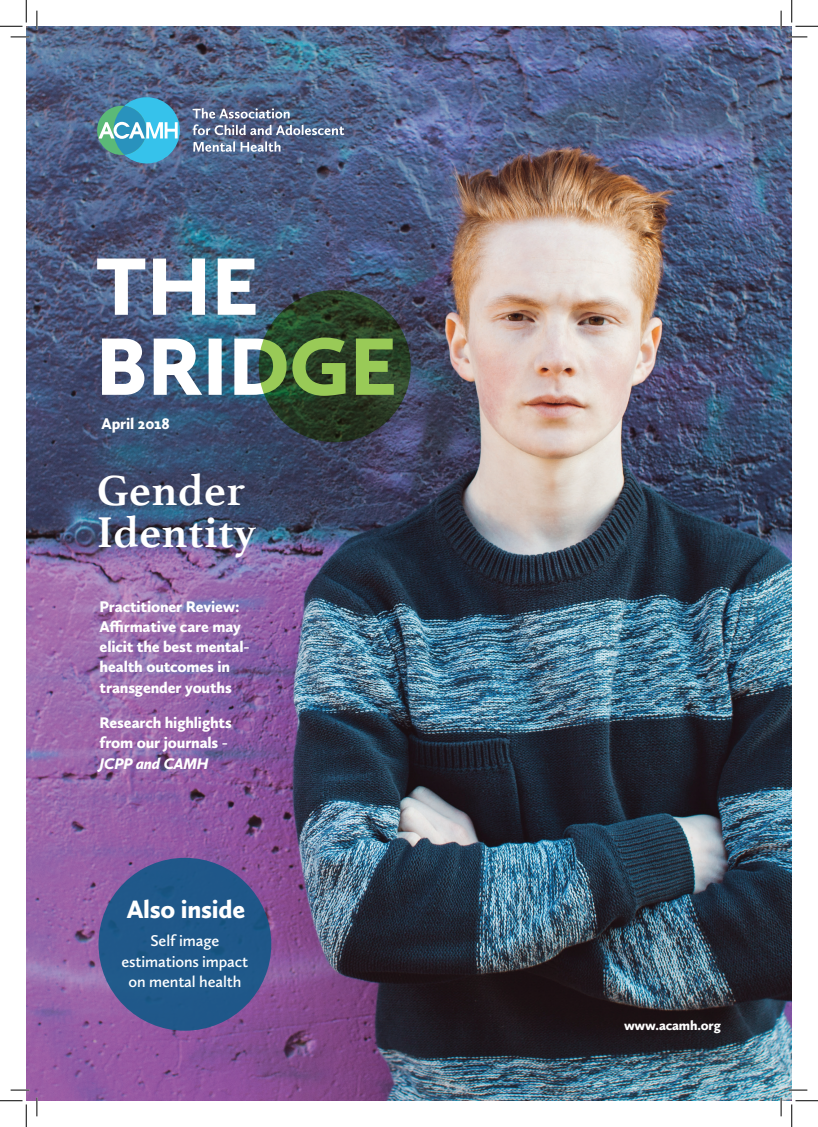
<style>
.page{position:relative;width:818px;height:1127px;background:#fff}
.page>*{position:absolute;margin:0;border:0;box-sizing:border-box;transform-origin:0 0}
.t1{font:700 45.12px/42.8px "Athelas";letter-spacing:.01em;color:#fff}
.t2{font:900 25.88px "Calluna Sans";letter-spacing:-.01em;color:#fff}
.t3{font:600 16.12px/20.6px "Calluna Sans";letter-spacing:-.01em;color:#fff;text-align:center}
.t4{font:900 15.88px/20.2px "Calluna Sans";letter-spacing:-.01em;color:#fff}
.t5{font:900 13.75px "Calluna Sans";letter-spacing:-.01em;color:#fff}
.s1{font-style:italic}
</style>
<div class="page">
<img style="left:26px;top:26px;width:766px;height:1074px">
<svg style="left:97px;top:258px;width:158px;height:57px"></svg>
<svg style="left:102px;top:337px;width:163px;height:59px"></svg>
<svg style="left:259px;top:290px;width:152px;height:152px;background:#405c2f"></svg>
<div style="left:99px;top:857px;width:172px;height:173px;background:#205889;border-radius:50%"></div>
<svg style="left:192px;top:108px;width:98px;height:10px"></svg>
<svg style="left:193px;top:124px;width:151px;height:11px"></svg>
<svg style="left:193px;top:141px;width:42px;height:11px"></svg>
<svg style="left:241px;top:141px;width:39px;height:11px"></svg>
<div style="left:114px;top:97px;width:66px;height:66px;background:#36c2eb;border-radius:50%"></div>
<svg style="left:98px;top:106px;width:80px;height:49px"></svg>
<svg style="left:11px;top:36px;width:18px;height:2px"></svg>
<svg style="left:788px;top:36px;width:19px;height:2px"></svg>
<svg style="left:11px;top:1088px;width:18px;height:2px"></svg>
<svg style="left:788px;top:1088px;width:19px;height:2px"></svg>
<svg style="left:36px;top:11px;width:2px;height:18px"></svg>
<svg style="left:36px;top:1097px;width:2px;height:18px"></svg>
<svg style="left:780px;top:11px;width:2px;height:18px"></svg>
<svg style="left:780px;top:1097px;width:2px;height:18px"></svg>
<svg style="left:0;top:0;width:27px;height:27px"></svg>
<svg style="left:0;top:1100px;width:27px;height:26px"></svg>
<svg style="left:791px;top:0;width:27px;height:27px"></svg>
<svg style="left:791px;top:1100px;width:27px;height:26px"></svg>
<p class="t4" style="left:102px;top:413px;width:70px">April 2018</p>
<p class="t1" style="left:97px;top:467px;width:161px">Gender<br>Identity</p>
<p class="t4" style="left:100px;top:595px;width:151px">Practitioner Review:<br>Affirmative care may elicit the best mental&shy;health outcomes in transgender youths</p>
<p class="t4" style="left:100px;top:712px;width:134px">Research highlights from our journals -<br><span class="s1">JCPP and CAMH</span></p>
<p class="t2" style="left:127px;top:893px;width:120px">Also inside</p>
<p class="t3" style="left:122px;top:929px;width:128px">Self image estimations impact on mental health</p>
<p class="t5" style="left:624px;top:1016px;width:98px">www.acamh.org</p>
</div>
